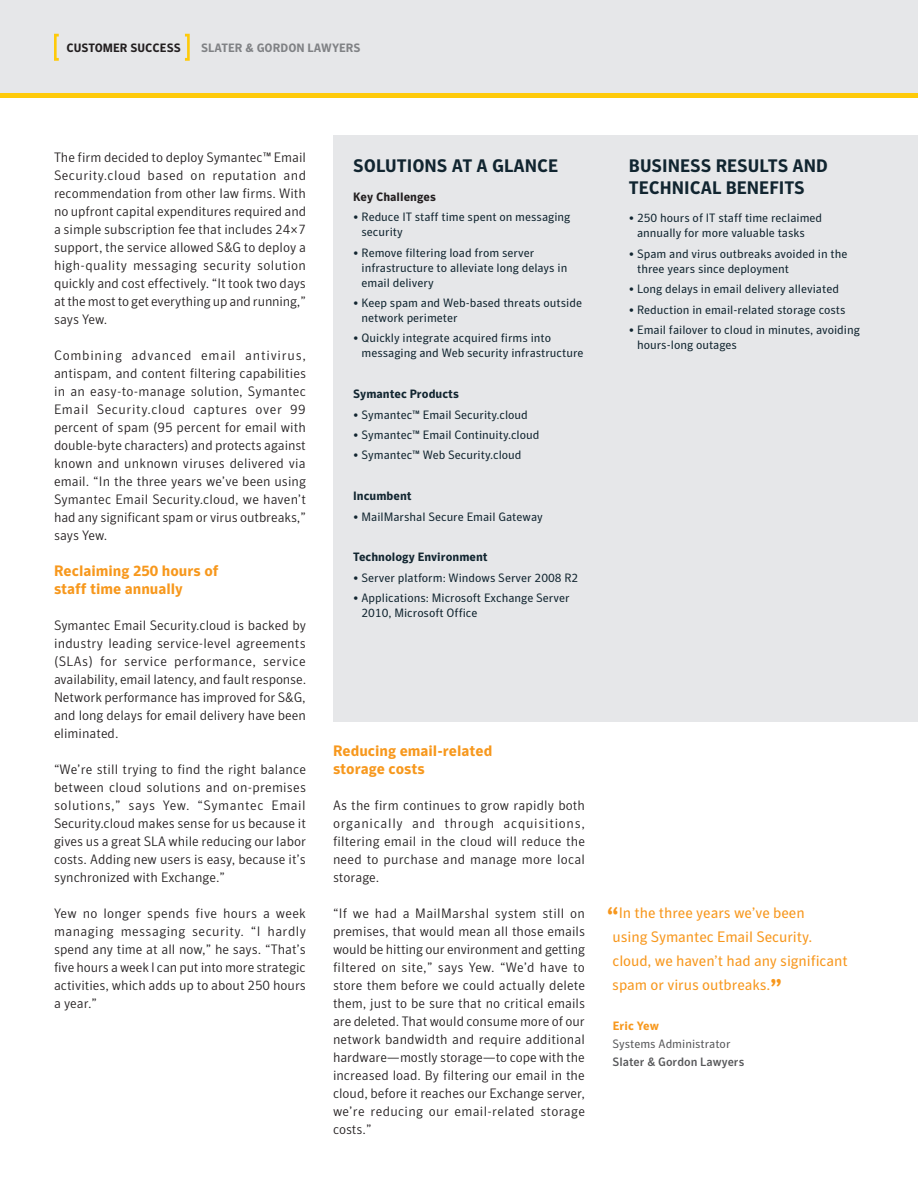
<style>
.page{position:relative;width:918px;height:1188px;background:#fff}
.page>*{position:absolute;margin:0;border:0;box-sizing:border-box;transform-origin:0 0}
.At_A_Glance_-_Header{font:700 18px/21.6px "Symantec Sans";color:#112530}
.Quote_Right{font:15px/24px "Symantec Sans";letter-spacing:-.005em;color:#f7971d}
.Subhead{font:700 15px/18px "Symantec Sans";color:#f7981d}
.Body_Copy{font:300 13.5px/18px "Symantec Sans";color:#231f20;text-align:justify}
.At_A_Glance_-_Bullet{font:12px/15px "Symantec Sans";color:#112530}
.At_A_Glance_-_Subhea{font:700 12px "Symantec Sans";color:#112530}
._0a_Brow_-_right{font:700 12px "Symantec Sans";color:#808285}
.Quote_-_Job_Title{font:12px "Symantec Sans";color:#57585a}
.Quote_-_Company_Name{font:500 12px "Symantec Sans";color:#57585a}
._0a_Brow_-_left{font:700 12px "Symantec Sans";color:#231f20}
.At_A_Glance_-_Subhea-2{font:700 12px "Symantec Sans";color:#231f20}
.Quote_-_Name{font:700 12px "Symantec Sans";color:#f7981d}
.s1{font-weight:700;font-size:24px}
</style>
<div class="page">
<div style="left:0;top:0;width:918px;height:97px;background:#e6e7e9"></div>
<svg style="left:54px;top:34px;width:5px;height:27px"></svg>
<svg style="left:185px;top:34px;width:5px;height:27px"></svg>
<div style="left:0;top:93px;width:918px;height:5px;background:#feca0a"></div>
<div style="left:333px;top:135px;width:585px;height:586px;background:#e6e7e9"></div>
<p class="_0a_Brow_-_left" style="left:66px;top:40px;width:116px">CUSTOMER SUCCESS</p>
<p class="_0a_Brow_-_right" style="left:201px;top:40px;width:161px">SLATER &amp; GORDON LAWYERS</p>
<p class="Body_Copy" style="left:54px;top:148px;width:254px">The firm decided to deploy Symantec™ Email Security.cloud based on reputation and recommendation from other law firms. With no upfront capital expenditures required and a simple subscription fee that includes 24×7 support, the service allowed S&amp;G to deploy a high-quality messaging security solution quickly and cost effectively. “It took two days at the most to get everything up and running,” says Yew.</p>
<p class="Body_Copy" style="left:54px;top:346px;width:254px">Combining advanced email antivirus, antispam, and content filtering capabilities in an easy-to-manage solution, Symantec Email Security.cloud captures over 99 percent of spam (95 percent for email with double-byte characters) and protects against known and unknown viruses delivered via email. “In the three years we’ve been using Symantec Email Security.cloud, we haven’t had any significant spam or virus outbreaks,” says Yew.</p>
<p class="Subhead" style="left:54px;top:562px;width:166px">Reclaiming 250 hours of staff time annually</p>
<p class="Body_Copy" style="left:54px;top:616px;width:254px">Symantec Email Security.cloud is backed by industry leading service-level agreements (SLAs) for service performance, service availability, email latency, and fault response.<br>Network performance has improved for S&amp;G, and long delays for email delivery have been eliminated.</p>
<p class="Body_Copy" style="left:54px;top:760px;width:254px">“We’re still trying to find the right balance between cloud solutions and on-premises solutions,” says Yew. “Symantec Email Security.cloud makes sense for us because it gives us a great SLA while reducing our labor costs. Adding new users is easy, because it’s synchronized with Exchange.”</p>
<p class="Body_Copy" style="left:54px;top:904px;width:254px">Yew no longer spends five hours a week managing messaging security. “I hardly spend any time at all now,” he says. “That’s five hours a week I can put into more strategic activities, which adds up to about 250 hours a year.”</p>
<p class="At_A_Glance_-_Header" style="left:353px;top:155px;width:207px">SOLUTIONS AT A GLANCE</p>
<p class="At_A_Glance_-_Subhea-2" style="left:353px;top:189px;width:84px">Key Challenges</p>
<p class="At_A_Glance_-_Bullet" style="left:362px;top:209px;width:210px;text-indent:-8px">• Reduce IT staff time spent on messaging security</p>
<p class="At_A_Glance_-_Bullet" style="left:362px;top:245px;width:207px;text-indent:-8px">• Remove filtering load from server infrastructure to alleviate long delays in email delivery</p>
<p class="At_A_Glance_-_Bullet" style="left:362px;top:295px;width:222px;text-indent:-8px">• Keep spam and Web-based threats outside network perimeter</p>
<p class="At_A_Glance_-_Bullet" style="left:362px;top:331px;width:224px;text-indent:-8px">• Quickly integrate acquired firms into messaging and Web security infrastructure</p>
<p class="At_A_Glance_-_Subhea" style="left:353px;top:387px;width:107px">Symantec Products</p>
<p class="At_A_Glance_-_Bullet" style="left:353px;top:407px;width:176px">• Symantec™ Email Security.cloud</p>
<p class="At_A_Glance_-_Bullet" style="left:353px;top:427px;width:188px">• Symantec™ Email Continuity.cloud</p>
<p class="At_A_Glance_-_Bullet" style="left:353px;top:448px;width:170px">• Symantec™ Web Security.cloud</p>
<p class="At_A_Glance_-_Subhea" style="left:353px;top:489px;width:60px">Incumbent</p>
<p class="At_A_Glance_-_Bullet" style="left:353px;top:509px;width:191px">• MailMarshal Secure Email Gateway</p>
<p class="At_A_Glance_-_Subhea" style="left:353px;top:550px;width:136px">Technology Environment</p>
<p class="At_A_Glance_-_Bullet" style="left:353px;top:570px;width:227px">• Server platform: Windows Server 2008 R2</p>
<p class="At_A_Glance_-_Bullet" style="left:362px;top:590px;width:210px;text-indent:-8px">• Applications: Microsoft Exchange Server<br>2010, Microsoft Office</p>
<p class="At_A_Glance_-_Header" style="left:629px;top:155px;width:201px">BUSINESS RESULTS AND<br>TECHNICAL BENEFITS</p>
<p class="At_A_Glance_-_Bullet" style="left:637px;top:211px;width:187px;text-indent:-8px">• 250 hours of IT staff time reclaimed annually for more valuable tasks</p>
<p class="At_A_Glance_-_Bullet" style="left:637px;top:246px;width:212px;text-indent:-8px">• Spam and virus outbreaks avoided in the three years since deployment</p>
<p class="At_A_Glance_-_Bullet" style="left:629px;top:281px;width:212px">• Long delays in email delivery alleviated</p>
<p class="At_A_Glance_-_Bullet" style="left:629px;top:302px;width:218px">• Reduction in email-related storage costs</p>
<p class="At_A_Glance_-_Bullet" style="left:637px;top:322px;width:224px;text-indent:-8px">• Email failover to cloud in minutes, avoiding hours-long outages</p>
<p class="Subhead" style="left:333px;top:742px;width:161px">Reducing email-related storage costs</p>
<p class="Body_Copy" style="left:333px;top:796px;width:254px">As the firm continues to grow rapidly both organically and through acquisitions, filtering email in the cloud will reduce the need to purchase and manage more local storage.</p>
<p class="Body_Copy" style="left:333px;top:904px;width:254px">“If we had a MailMarshal system still on premises, that would mean all those emails would be hitting our environment and getting filtered on site,” says Yew. “We’d have to store them before we could actually delete them, just to be sure that no critical emails are deleted. That would consume more of our network bandwidth and require additional hardware—mostly storage—to cope with the increased load. By filtering our email in the cloud, before it reaches our Exchange server, we’re reducing our email-related storage costs.”</p>
<p class="Quote_Right" style="left:612px;top:901px;width:237px;text-indent:-5px"><span class="s1">“</span>In the three years we’ve been<br>using Symantec Email Security. cloud, we haven’t had any significant spam or virus outbreaks.<span class="s1">”</span></p>
<p class="Quote_-_Name" style="left:613px;top:1018px;width:48px">Eric Yew</p>
<p class="Quote_-_Job_Title" style="left:613px;top:1036px;width:119px">Systems Administrator</p>
<p class="Quote_-_Company_Name" style="left:613px;top:1054px;width:133px">Slater &amp; Gordon Lawyers</p>
</div>
